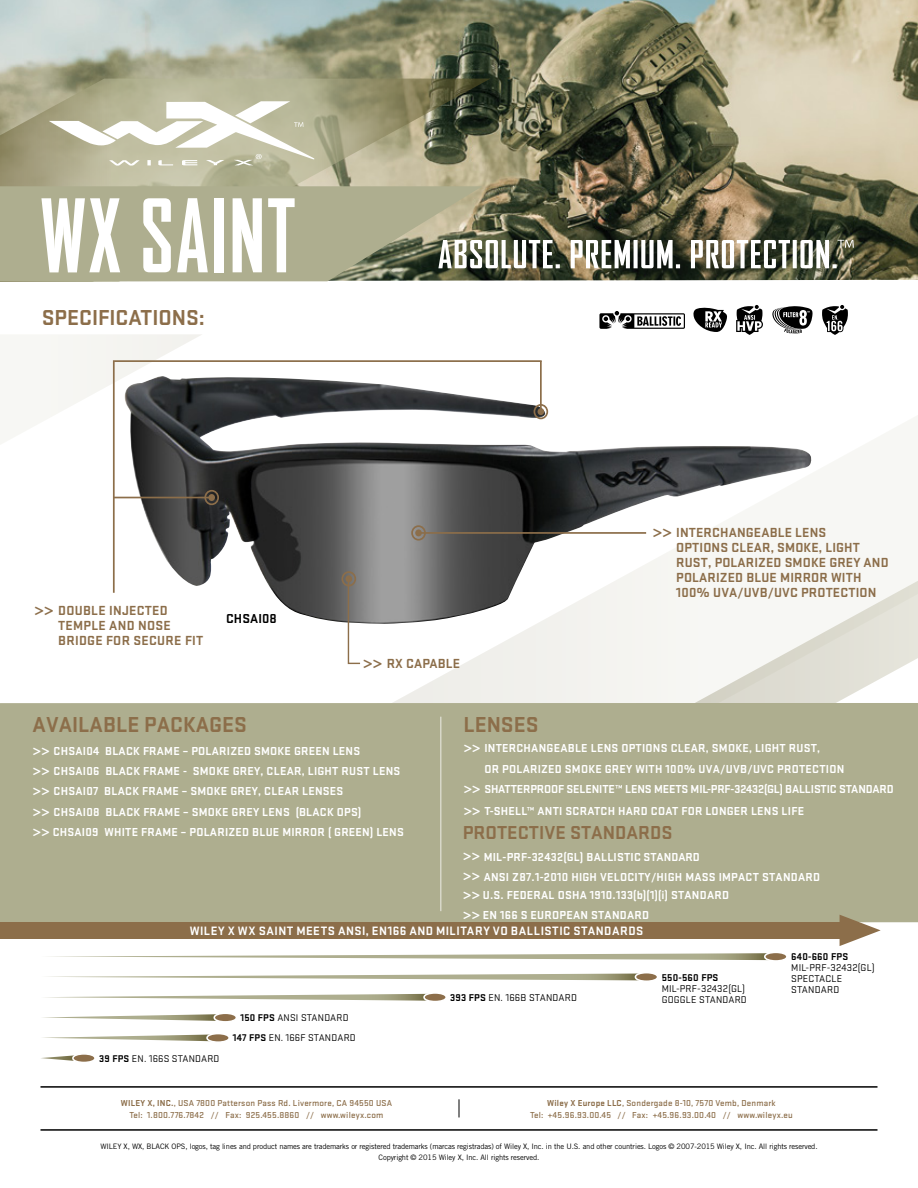
<style>
.page{position:relative;width:918px;height:1188px;background:#fff}
.page>*{position:absolute;margin:0;border:0;box-sizing:border-box;transform-origin:0 0}
.t1{font:700 condensed 96.9px "Agency FB";letter-spacing:.025em;color:#fff}
.t2{font:700 22.5px "Stratum No 2";color:#8c6e4a}
.t3{font:700 19.5px "Stratum No 2";color:#8c6e4a}
.t4{font:700 13.65px/15.1px "Stratum No 2";letter-spacing:.01em;color:#8c6e4a}
.t5{font:700 13.5px "Stratum No 1";letter-spacing:.01em;color:#000}
.t6{font:700 12.6px "Stratum No 1";letter-spacing:.04em;color:#fff}
.t7{font:700 12px/20.2px "Stratum No 1";letter-spacing:.02em;color:#fff}
.t8{font:700 12px "Stratum No 2";letter-spacing:.02em;color:#fff}
.t9{font:700 12px "Stratum No 2";letter-spacing:-.01em;color:#fff}
.t10{font:10.2px/11.1px "Stratum No 1";letter-spacing:.02em;color:#000}
.t11{font:700 10.2px "Stratum No 1";letter-spacing:.02em;color:#000}
.t12{font:500 9px/12px "Stratum No 1";letter-spacing:.02em;color:#8c6e4a;text-align:center}
.t13{font:7.5px/10.5px "Trade Gothic LT Std";letter-spacing:-.015em;color:#000;text-align:center}
.s1{font-size:17.1px}
.s2{font-size:15px}
.s3{font-weight:700}
</style>
<div class="page">
<img style="left:0;top:0;width:918px;height:281px">
<svg style="left:0;top:79px;width:491px;height:202px"></svg>
<svg style="left:49px;top:101px;width:266px;height:65px"></svg>
<svg style="left:0;top:334px;width:202px;height:258px"></svg>
<svg style="left:393px;top:624px;width:243px;height:79px"></svg>
<svg style="left:636px;top:416px;width:282px;height:287px"></svg>
<div style="left:0;top:703px;width:918px;height:220px;background:#aeae8f"></div>
<svg style="left:772px;top:306px;width:41px;height:28px"></svg>
<svg style="left:736px;top:305px;width:27px;height:30px"></svg>
<svg style="left:693px;top:307px;width:34px;height:25px"></svg>
<svg style="left:599px;top:311px;width:86px;height:18px"></svg>
<svg style="left:822px;top:305px;width:26px;height:30px"></svg>
<svg style="left:0;top:186px;width:482px;height:95px;fill:#aeae8f"></svg>
<hr style="left:440px;top:717px;width:1px;height:194px;background:#fff">
<hr style="left:40px;top:1086px;width:838px;height:2px;background:#000">
<hr style="left:40px;top:1129px;width:838px;height:2px;background:#000">
<svg style="left:459px;top:1099px;width:1px;height:18px"></svg>
<div style="left:0;top:922px;width:844px;height:17px;background:#8c6e4a"></div>
<svg style="left:840px;top:915px;width:41px;height:31px"></svg>
<svg style="left:41px;top:1055px;width:33px;height:6px"></svg>
<div style="left:73px;top:1054px;width:22px;height:8px;background:#8c6e4a;border-radius:50%"></div>
<div style="left:72px;top:1053px;width:24px;height:10px;border:2px solid #fff;border-radius:50%"></div>
<svg style="left:43px;top:1034px;width:166px;height:7px"></svg>
<div style="left:207px;top:1034px;width:22px;height:8px;background:#8c6e4a;border-radius:50%"></div>
<div style="left:206px;top:1033px;width:24px;height:10px;border:2px solid #fff;border-radius:50%"></div>
<svg style="left:43px;top:1014px;width:172px;height:7px"></svg>
<div style="left:214px;top:1013px;width:22px;height:9px;background:#8c6e4a;border-radius:50%"></div>
<div style="left:213px;top:1012px;width:24px;height:11px;border:2px solid #fff;border-radius:50%"></div>
<svg style="left:45px;top:994px;width:381px;height:7px"></svg>
<div style="left:424px;top:993px;width:22px;height:9px;background:#8c6e4a;border-radius:50%"></div>
<div style="left:423px;top:992px;width:24px;height:10px;border:2px solid #fff;border-radius:50%"></div>
<svg style="left:48px;top:973px;width:590px;height:7px"></svg>
<div style="left:635px;top:973px;width:23px;height:8px;background:#8c6e4a;border-radius:50%"></div>
<div style="left:635px;top:972px;width:23px;height:10px;border:2px solid #fff;border-radius:50%"></div>
<svg style="left:50px;top:953px;width:717px;height:7px"></svg>
<div style="left:765px;top:952px;width:22px;height:9px;background:#8c6e4a;border-radius:50%"></div>
<div style="left:764px;top:952px;width:24px;height:10px;border:2px solid #fff;border-radius:50%"></div>
<svg style="left:438px;top:240px;width:416px;height:28px"></svg>
<img style="left:122px;top:373px;width:691px;height:251px">
<svg style="left:347px;top:576px;width:14px;height:89px"></svg>
<div style="left:346px;top:575px;width:6px;height:7px;background:#8c6e4a;border-radius:50%"></div>
<div style="left:342px;top:571px;width:14px;height:15px;border:2px solid #8c6e4a;border-radius:50%"></div>
<div style="left:415px;top:529px;width:7px;height:7px;background:#8c6e4a;border-radius:50%"></div>
<div style="left:411px;top:525px;width:15px;height:16px;border:2px solid #8c6e4a;border-radius:50%"></div>
<hr style="left:419px;top:532px;width:227px;height:2px;background:#8c6e4a">
<hr style="left:540px;top:361px;width:2px;height:51px;background:#8c6e4a">
<div style="left:538px;top:408px;width:6px;height:7px;background:#8c6e4a;border-radius:50%"></div>
<div style="left:534px;top:404px;width:14px;height:15px;border:2px solid #8c6e4a;border-radius:50%"></div>
<div style="left:208px;top:494px;width:7px;height:7px;background:#8c6e4a;border-radius:50%"></div>
<div style="left:204px;top:490px;width:15px;height:15px;border:2px solid #8c6e4a;border-radius:50%"></div>
<hr style="left:114px;top:497px;width:98px;height:1px;background:#8c6e4a">
<hr style="left:113px;top:362px;width:2px;height:231px;background:#8c6e4a">
<hr style="left:113px;top:360px;width:429px;height:2px;background:#8c6e4a">
<h1 class="t1" style="left:40px;top:184px;width:257px">WX SAINT</h1>
<h2 class="t2" style="left:42px;top:304px;width:165px">SPECIFICATIONS:</h2>
<p class="t4" style="left:58px;top:603px;width:147px;text-indent:-24px"><span class="s1">&gt;&gt;</span> DOUBLE INJECTED<br>TEMPLE AND NOSE<br>BRIDGE FOR SECURE FIT</p>
<p class="t5" style="left:226px;top:611px;width:52px">CHSAI08</p>
<p class="t4" style="left:363px;top:655px;width:99px"><span class="s1">&gt;&gt;</span> RX CAPABLE</p>
<p class="t4" style="left:676px;top:525px;width:214px;text-indent:-24px"><span class="s1">&gt;&gt;</span> INTERCHANGEABLE LENS<br>OPTIONS CLEAR, SMOKE, LIGHT<br>RUST, POLARIZED SMOKE GREY AND<br>POLARIZED BLUE MIRROR WITH<br>100% UVA/UVB/UVC PROTECTION</p>
<h2 class="t2" style="left:33px;top:712px;width:216px">AVAILABLE PACKAGES</h2>
<p class="t7" style="left:33px;top:741px;width:373px"><span class="s2">&gt;&gt;</span> CHSAI04 BLACK FRAME – POLARIZED SMOKE GREEN LENS<br><span class="s2">&gt;&gt;</span> CHSAI06 BLACK FRAME - SMOKE GREY, CLEAR, LIGHT RUST LENS <span class="s2">&gt;&gt;</span> CHSAI07 BLACK FRAME – SMOKE GREY, CLEAR LENSES<br><span class="s2">&gt;&gt;</span> CHSAI08 BLACK FRAME – SMOKE GREY LENS (BLACK OPS)<br><span class="s2">&gt;&gt;</span> CHSAI09 WHITE FRAME POLARIZED BLUE MIRROR ( GREEN) LENS</p>
<h2 class="t2" style="left:463px;top:712px;width:77px">LENSES</h2>
<p class="t8" style="left:463px;top:741px;width:358px"><span class="s2">&gt;&gt;</span> INTERCHANGEABLE LENS OPTIONS CLEAR, SMOKE, LIGHT RUST,</p>
<p class="t8" style="left:484px;top:762px;width:362px">OR POLARIZED SMOKE GREY WITH 100% UVA/UVB/UVC PROTECTION</p>
<p class="t9" style="left:463px;top:782px;width:432px"><span class="s2">&gt;&gt;</span> SHATTERPROOF SELENITE™ LENS MEETS MIL-PRF-32432(GL) BALLISTIC STANDARD</p>
<p class="t8" style="left:463px;top:804px;width:342px"><span class="s2">&gt;&gt;</span> T-SHELL™ ANTI SCRATCH HARD COAT FOR LONGER LENS LIFE</p>
<h3 class="t3" style="left:463px;top:821px;width:211px">PROTECTIVE STANDARDS</h3>
<p class="t7" style="left:463px;top:848px;width:359px;line-height:19.2px"><span class="s2">&gt;&gt;</span> MIL-PRF-32432(GL) BALLISTIC STANDARD<br><span class="s2">&gt;&gt;</span> ANSI Z87.1-2010 HIGH VELOCITY/HIGH MASS IMPACT STANDARD <span class="s2">&gt;&gt;</span> U.S. FEDERAL OSHA 1910.133(b)(1)(i) STANDARD<br><span class="s2">&gt;&gt;</span> EN 166 S EUROPEAN STANDARD</p>
<p class="t6" style="left:190px;top:923px;width:455px">WILEY X WX SAINT MEETS ANSI, EN166 AND MILITARY VO BALLISTIC STANDARDS</p>
<p class="t10" style="left:99px;top:1053px;width:122px"><span class="s3">39 FPS</span> EN. 166S STANDARD</p>
<p class="t10" style="left:240px;top:1012px;width:110px"><span class="s3">150 FPS</span> ANSI STANDARD</p>
<p class="t10" style="left:233px;top:1032px;width:124px"><span class="s3">147 FPS</span> EN. 166F STANDARD</p>
<p class="t10" style="left:450px;top:992px;width:128px"><span class="s3">393 FPS</span> EN. 166B STANDARD</p>
<p class="t11" style="left:662px;top:972px;width:58px">550-560 FPS</p>
<p class="t10" style="left:662px;top:983px;width:87px">MIL-PRF-32432(GL)<br>GOGGLE STANDARD</p>
<p class="t11" style="left:791px;top:951px;width:58px">640-660 FPS</p>
<p class="t10" style="left:791px;top:962px;width:85px">MIL-PRF-32432(GL)<br>SPECTACLE<br>STANDARD</p>
<p class="t12" style="left:121px;top:1096px;width:273px"><span class="s3">WILEY X, INC.</span>, USA 7800 Patterson Pass Rd. Livermore, CA 94550 USA<br>Tel: 1.800.776.7842 // Fax: 925.455.8860 // www.wileyx.com</p>
<p class="t12" style="left:530px;top:1096px;width:264px"><span class="s3">Wiley X Europe LLC</span>, Sondergade 8-10, 7570 Vemb, Denmark<br>Tel: +45.96.93.00.45 // Fax: +45.96.93.00.40 // www.wileyx.eu</p>
<p class="t13" style="left:100px;top:1141px;width:719px">WILEY X, WX, BLACK OPS, logos, tag lines and product names are trademarks or registered trademarks (marcas registradas) of Wiley X, Inc. in the U.S. and other countries. Logos © 2007-2015 Wiley X, Inc. All rights reserved.<br>Copyright © 2015 Wiley X, Inc. All rights reserved.</p>
</div>
